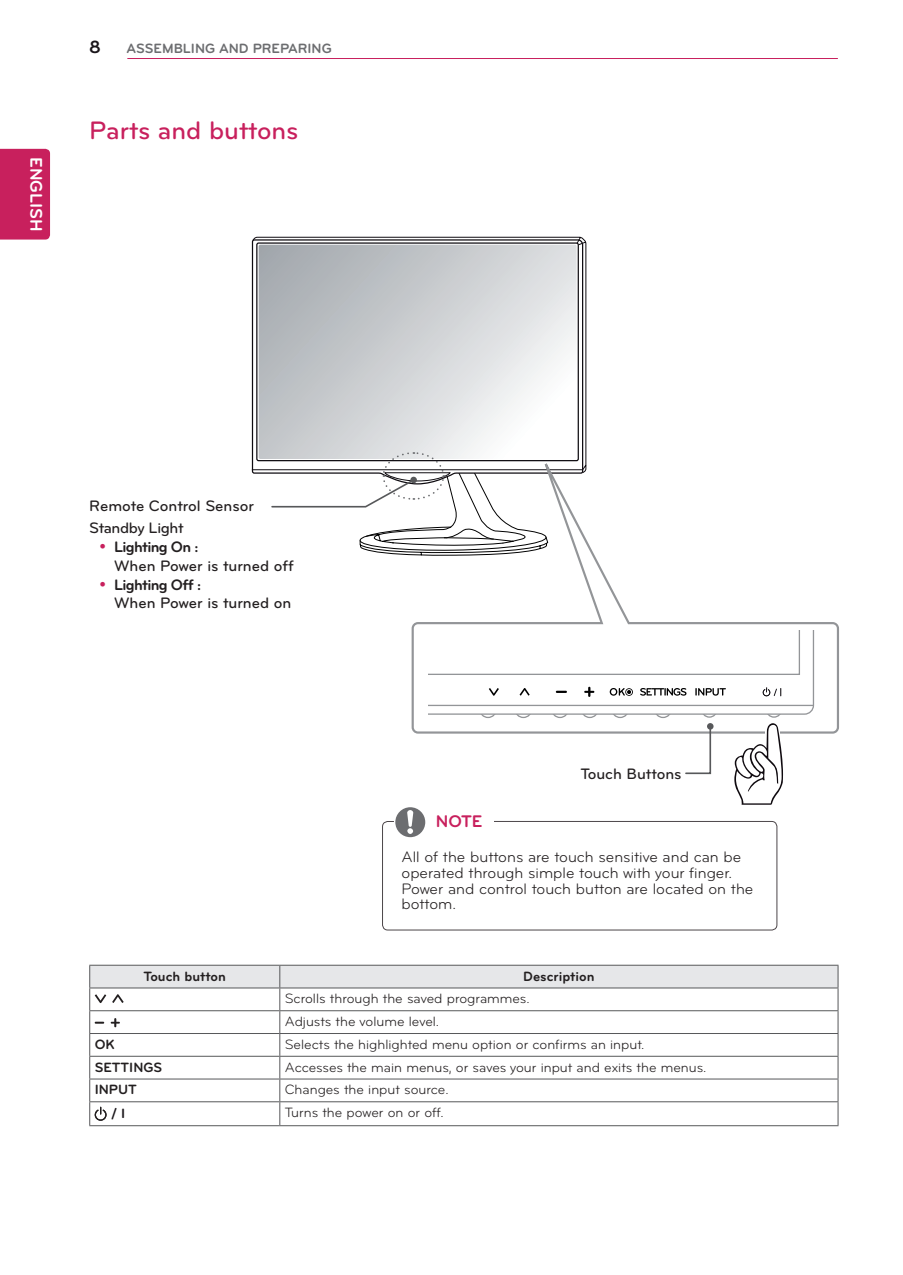
<style>
.page{position:relative;width:903px;height:1275px;background:#fff}
.page>*{position:absolute;margin:0;border:0;box-sizing:border-box;transform-origin:0 0}
.Title-1{font:500 26.25px "Bryant LG";color:#c8205d}
.t1{font:700 18.38px "Bryant LG";color:#1a161a}
.t2{font:700 17.5px "Bryant LG";color:#fff}
.t3{font:700 17.5px "Bryant LG";color:#c8205d}
.Body{font:15.75px/15.8px "Bryant LG";color:#231f20}
.Body-Bullet{font:500 15.75px/18.9px "Bryant LG";color:#231f20}
.Image{font:500 15.75px "Bryant LG";letter-spacing:-.005em;color:#231f20}
.Image-2{font:500 15.75px "Bryant LG";letter-spacing:-.025em;color:#231f20}
.Body-2{font:14px "Bryant LG";color:#231f20}
.t4{font:700 14px "Bryant LG";color:#6c6d70}
.Body-Bold-Center{font:700 14px "Bryant LG";color:#231f20}
.Body-3{font:700 14px "Bryant LG";color:#231f20}
.Body-4{font:700 14px "Bryant LG";color:#1a161a}
.s1{font-weight:700}
</style>
<div class="page">
<div style="left:0;top:149px;width:50px;height:91px;background:#c8205d"></div>
<hr style="left:127px;top:58px;width:711px;height:1px;background:#c8205d">
<svg style="left:252px;top:237px;width:335px;height:237px;background:#cbced0"></svg>
<svg style="left:410px;top:436px;width:429px;height:298px"></svg>
<div style="left:382px;top:821px;width:395px;height:109px;border:1px solid #4c4649;border-radius:5px"></div>
<hr style="left:89px;top:1125px;width:191px;height:1px;background:#57585a">
<hr style="left:280px;top:1125px;width:558px;height:1px;background:#57585a">
<svg style="left:89px;top:965px;width:749px;height:160px"></svg>
<svg style="left:270px;top:451px;width:278px;height:106px"></svg>
<div style="left:410px;top:477px;width:7px;height:6px;background:#57585a;border-radius:50%"></div>
<svg style="left:395px;top:630px;width:420px;height:207px"></svg>
<div style="left:707px;top:723px;width:6px;height:7px;background:#57585a;border-radius:50%"></div>
<p class="t2" style="left:47px;top:157px;width:76px;rotate:90deg">ENGLISH</p>
<h2 class="t1" style="left:89px;top:36px;width:13px">8</h2>
<p class="t4" style="left:126px;top:40px;width:207px">ASSEMBLING AND PREPARING</p>
<p class="Title-1" style="left:89px;top:114px;width:211px">Parts and buttons</p>
<p class="Image" style="left:89px;top:496px;width:166px">Remote Control Sensor</p>
<p class="Image-2" style="left:89px;top:518px;width:96px">Standby Light</p>
<p class="Body-Bullet" style="left:114px;top:537px;width:181px"><span class="s1">Lighting On :<br></span>When Power is turned off</p>
<p class="Body-Bullet" style="left:114px;top:575px;width:179px"><span class="s1">Lighting Off :<br></span>When Power is turned on</p>
<p class="t3" style="left:436px;top:810px;width:48px">NOTE</p>
<p class="Image" style="left:580px;top:764px;width:103px">Touch Buttons</p>
<p class="Body" style="left:401px;top:849px;width:341px">All of the buttons are touch sensitive and can be operated through simple touch with your finger.</p>
<p class="Body" style="left:401px;top:881px;width:353px">Power and control touch button are located on the bottom.</p>
<p class="Body-Bold-Center" style="left:144px;top:967px;width:84px">Touch button</p>
<p class="Body-Bold-Center" style="left:523px;top:967px;width:73px">Description</p>
<p class="Body-2" style="left:285px;top:990px;width:246px">Scrolls through the saved programmes.</p>
<p class="Body-2" style="left:285px;top:1013px;width:156px">Adjusts the volume level.</p>
<p class="Body-3" style="left:95px;top:1036px;width:22px">OK</p>
<p class="Body-2" style="left:285px;top:1036px;width:361px">Selects the highlighted menu option or confirms an input.</p>
<p class="Body-3" style="left:95px;top:1058px;width:69px">SETTINGS</p>
<p class="Body-2" style="left:285px;top:1059px;width:423px">Accesses the main menus, or saves your input and exits the menus.</p>
<p class="Body-3" style="left:95px;top:1081px;width:44px">INPUT</p>
<p class="Body-2" style="left:285px;top:1081px;width:165px">Changes the input source.</p>
<p class="Body-4" style="left:111px;top:1105px;width:16px">/ I</p>
<p class="Body-2" style="left:285px;top:1104px;width:160px">Turns the power on or off.</p>
</div>
